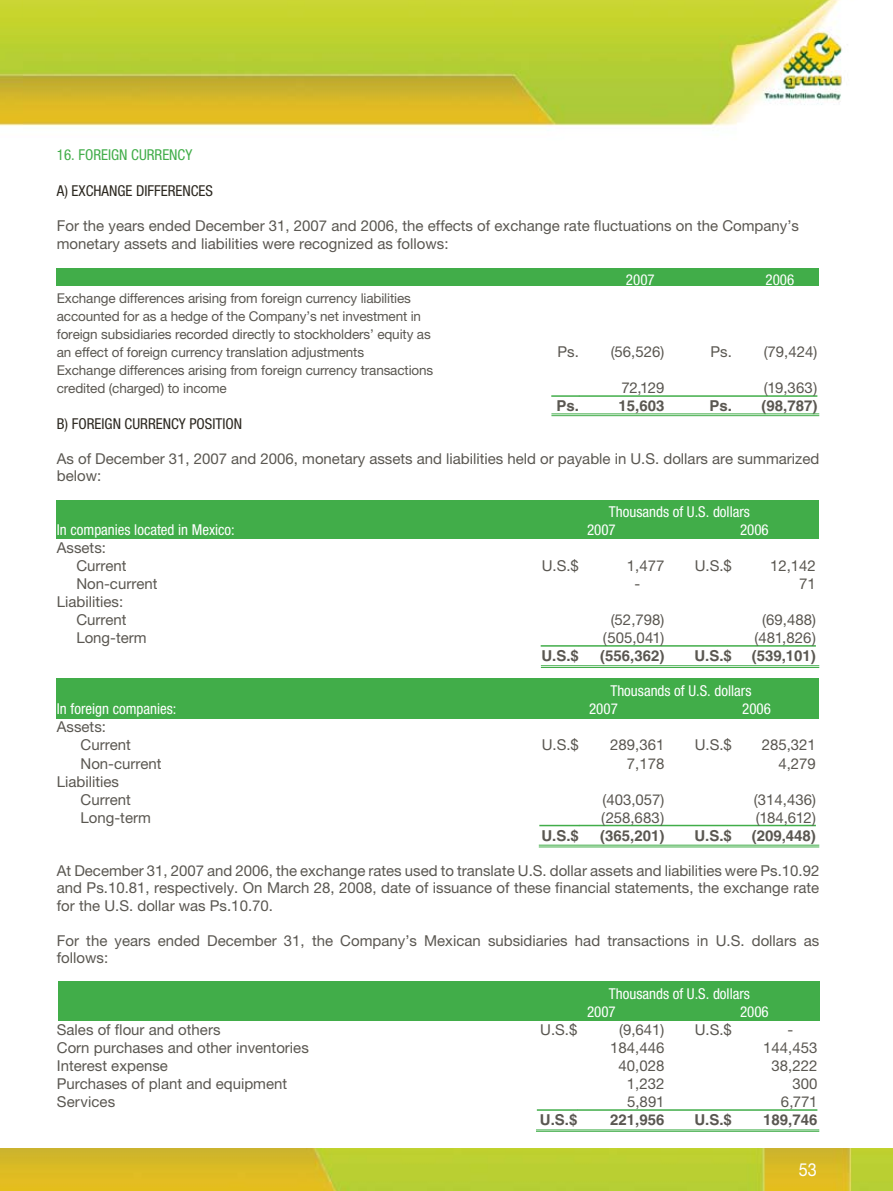
<style>
.page{position:relative;width:893px;height:1191px;background:#fff}
.page>*{position:absolute;margin:0;border:0;box-sizing:border-box;transform-origin:0 0}
.t1{font:18px "Helvetica Neue";color:#fff;scale:.9 1}
.t2{font:15px/18px "Helvetica Neue";color:#5a5751}
.t3{font:condensed 15px/18px "Helvetica Neue";color:#fff}
.t4{font:700 15px "Helvetica";color:#5a5751}
.t5{font:condensed 15px "Helvetica Neue";color:#2b271f}
.t6{font:condensed 15px "Helvetica Neue";color:#41ad49}
.t7{font:13.5px/18px "Helvetica Neue";letter-spacing:-.01em;color:#5a5751}
</style>
<div class="page">
<img style="left:23px;top:0;width:819px;height:126px">
<img style="left:0;top:0;width:23px;height:126px">
<img style="left:0;top:1148px;width:893px;height:43px">
<div style="left:57px;top:268px;width:762px;height:18px;background:#41ad49"></div>
<div style="left:57px;top:500px;width:762px;height:38px;background:#41ad49"></div>
<div style="left:57px;top:678px;width:762px;height:41px;background:#41ad49"></div>
<div style="left:58px;top:981px;width:761px;height:39px;background:#41ad49"></div>
<hr style="left:579px;top:395px;width:238px;height:2px;background:#41ad49">
<hr style="left:579px;top:645px;width:237px;height:1px;background:#41ad49">
<hr style="left:579px;top:824px;width:237px;height:2px;background:#41ad49">
<hr style="left:577px;top:1109px;width:240px;height:1px;background:#41ad49">
<hr style="left:551px;top:395px;width:28px;height:2px;background:#41ad49">
<hr style="left:541px;top:645px;width:38px;height:1px;background:#41ad49">
<hr style="left:539px;top:824px;width:40px;height:2px;background:#41ad49">
<hr style="left:537px;top:1109px;width:41px;height:1px;background:#41ad49">
<hr style="left:551px;top:413px;width:268px;height:1px;background:#41ad49">
<hr style="left:551px;top:415px;width:268px;height:1px;background:#41ad49">
<hr style="left:541px;top:665px;width:278px;height:1px;background:#41ad49">
<hr style="left:541px;top:667px;width:278px;height:1px;background:#41ad49">
<hr style="left:539px;top:844px;width:280px;height:1px;background:#41ad49">
<hr style="left:539px;top:846px;width:280px;height:1px;background:#41ad49">
<hr style="left:536px;top:1129px;width:283px;height:1px;background:#41ad49">
<hr style="left:536px;top:1131px;width:283px;height:1px;background:#41ad49">
<p class="t6" style="left:57px;top:146px;width:137px">16. FOREIGN CURRENCY</p>
<p class="t5" style="left:57px;top:182px;width:158px">A) EXCHANGE DIFFERENCES</p>
<p class="t2" style="left:57px;top:216px;width:744px">For the years ended December 31, 2007 and 2006, the effects of exchange rate fluctuations on the Company’s monetary assets and liabilities were recognized as follows:</p>
<p class="t3" style="left:626px;top:271px;width:30px">2007</p>
<p class="t3" style="left:765px;top:271px;width:30px">2006</p>
<p class="t7" style="left:57px;top:289px;width:375px">Exchange differences arising from foreign currency liabilities accounted for as a hedge of the Company’s net investment in foreign subsidiaries recorded directly to stockholders’ equity as an effect of foreign currency translation adjustments</p>
<p class="t2" style="left:557px;top:342px;width:108px">Ps. (56,526)</p>
<p class="t2" style="left:710px;top:342px;width:108px">Ps. (79,424)</p>
<p class="t7" style="left:57px;top:361px;width:378px">Exchange differences arising from foreign currency transactions credited (charged) to income</p>
<p class="t2" style="left:621px;top:378px;width:45px">72,129</p>
<p class="t2" style="left:764px;top:378px;width:55px">(19,363)</p>
<p class="t4" style="left:556px;top:396px;width:24px">Ps.</p>
<p class="t4" style="left:618px;top:396px;width:47px">15,603</p>
<p class="t4" style="left:709px;top:396px;width:110px">Ps. (98,787)</p>
<p class="t5" style="left:57px;top:414px;width:163px">B) FOREIGN CURRENCY POSITION</p>
<p class="t2" style="left:57px;top:449px;width:764px;line-height:17.5px">As of December 31, 2007 and 2006, monetary assets and liabilities held or payable in U.S. dollars are summarized below:</p>
<p class="t3" style="left:609px;top:502px;width:143px">Thousands of U.S. dollars</p>
<p class="t3" style="left:57px;top:520px;width:179px">In companies located in Mexico:</p>
<p class="t3" style="left:587px;top:520px;width:30px">2007</p>
<p class="t3" style="left:740px;top:520px;width:30px">2006</p>
<p class="t2" style="left:76px;top:538px;width:52px;text-indent:-20px">Assets:<br>Current</p>
<p class="t2" style="left:542px;top:556px;width:39px">U.S.$</p>
<p class="t2" style="left:627px;top:556px;width:39px">1,477</p>
<p class="t2" style="left:695px;top:556px;width:39px">U.S.$</p>
<p class="t2" style="left:770px;top:556px;width:47px">12,142</p>
<p class="t2" style="left:76px;top:574px;width:83px">Non-current</p>
<p class="t2" style="left:634px;top:574px;width:7px">-</p>
<p class="t2" style="left:799px;top:574px;width:18px">71</p>
<p class="t2" style="left:57px;top:592px;width:71px;text-align:right">Liabilities:<br>Current</p>
<p class="t2" style="left:611px;top:610px;width:55px">(52,798)</p>
<p class="t2" style="left:762px;top:610px;width:55px">(69,488)</p>
<p class="t2" style="left:76px;top:628px;width:72px">Long-term</p>
<p class="t2" style="left:603px;top:628px;width:63px">(505,041)</p>
<p class="t2" style="left:754px;top:628px;width:63px">(481,826)</p>
<p class="t4" style="left:541px;top:646px;width:39px">U.S.$</p>
<p class="t4" style="left:600px;top:646px;width:66px">(556,362)</p>
<p class="t4" style="left:694px;top:646px;width:39px">U.S.$</p>
<p class="t4" style="left:752px;top:646px;width:66px">(539,101)</p>
<p class="t3" style="left:610px;top:682px;width:143px">Thousands of U.S. dollars</p>
<p class="t3" style="left:57px;top:700px;width:121px">In foreign companies:</p>
<p class="t3" style="left:589px;top:700px;width:30px">2007</p>
<p class="t3" style="left:742px;top:700px;width:30px">2006</p>
<p class="t2" style="left:81px;top:718px;width:52px;text-indent:-24px">Assets:<br>Current</p>
<p class="t2" style="left:542px;top:736px;width:39px">U.S.$</p>
<p class="t2" style="left:610px;top:736px;width:56px">289,361</p>
<p class="t2" style="left:695px;top:736px;width:39px">U.S.$</p>
<p class="t2" style="left:762px;top:736px;width:56px">285,321</p>
<p class="t2" style="left:81px;top:754px;width:83px">Non-current</p>
<p class="t2" style="left:627px;top:754px;width:39px">7,178</p>
<p class="t2" style="left:778px;top:754px;width:39px">4,279</p>
<p class="t2" style="left:81px;top:772px;width:52px;text-indent:-24px">Liabilities<br>Current</p>
<p class="t2" style="left:602px;top:790px;width:63px">(403,057)</p>
<p class="t2" style="left:754px;top:790px;width:63px">(314,436)</p>
<p class="t2" style="left:81px;top:808px;width:72px">Long-term</p>
<p class="t2" style="left:601px;top:808px;width:65px">(258,683)</p>
<p class="t2" style="left:756px;top:808px;width:62px">(184,612)</p>
<p class="t4" style="left:541px;top:826px;width:39px">U.S.$</p>
<p class="t4" style="left:600px;top:826px;width:66px">(365,201)</p>
<p class="t4" style="left:694px;top:826px;width:39px">U.S.$</p>
<p class="t4" style="left:752px;top:826px;width:66px">(209,448)</p>
<p class="t2" style="left:57px;top:861px;width:764px;line-height:17.5px;text-align:justify">At December 31, 2007 and 2006, the exchange rates used to translate U.S. dollar assets and liabilities were Ps.10.92 and Ps.10.81, respectively. On March 28, 2008, date of issuance of these financial statements, the exchange rate for the U.S. dollar was Ps.10.70.</p>
<p class="t2" style="left:57px;top:931px;width:764px;line-height:17.5px">For the years ended December 31, the Company’s Mexican subsidiaries had transactions in U.S. dollars as follows:</p>
<p class="t3" style="left:587px;top:984px;width:164px;text-indent:22px">Thousands of U.S. dollars<br>2007</p>
<p class="t3" style="left:740px;top:1002px;width:30px">2006</p>
<p class="t2" style="left:57px;top:1020px;width:165px">Sales of flour and others</p>
<p class="t2" style="left:540px;top:1020px;width:39px">U.S.$</p>
<p class="t2" style="left:619px;top:1020px;width:47px">(9,641)</p>
<p class="t2" style="left:695px;top:1020px;width:39px">U.S.$</p>
<p class="t2" style="left:787px;top:1020px;width:7px">-</p>
<p class="t2" style="left:57px;top:1038px;width:253px">Corn purchases and other inventories</p>
<p class="t2" style="left:610px;top:1038px;width:56px">184,446</p>
<p class="t2" style="left:763px;top:1038px;width:56px">144,453</p>
<p class="t2" style="left:57px;top:1056px;width:113px">Interest expense</p>
<p class="t2" style="left:618px;top:1056px;width:47px">40,028</p>
<p class="t2" style="left:771px;top:1056px;width:47px">38,222</p>
<p class="t2" style="left:57px;top:1074px;width:232px">Purchases of plant and equipment</p>
<p class="t2" style="left:627px;top:1074px;width:39px">1,232</p>
<p class="t2" style="left:792px;top:1074px;width:27px">300</p>
<p class="t2" style="left:57px;top:1092px;width:60px">Services</p>
<p class="t2" style="left:627px;top:1092px;width:39px">5,891</p>
<p class="t2" style="left:781px;top:1092px;width:38px">6,771</p>
<p class="t4" style="left:540px;top:1110px;width:39px">U.S.$</p>
<p class="t4" style="left:610px;top:1110px;width:56px">221,956</p>
<p class="t4" style="left:694px;top:1110px;width:39px">U.S.$</p>
<p class="t4" style="left:763px;top:1110px;width:56px">189,746</p>
<p class="t1" style="left:799px;top:1158px;width:22px">53</p>
</div>
